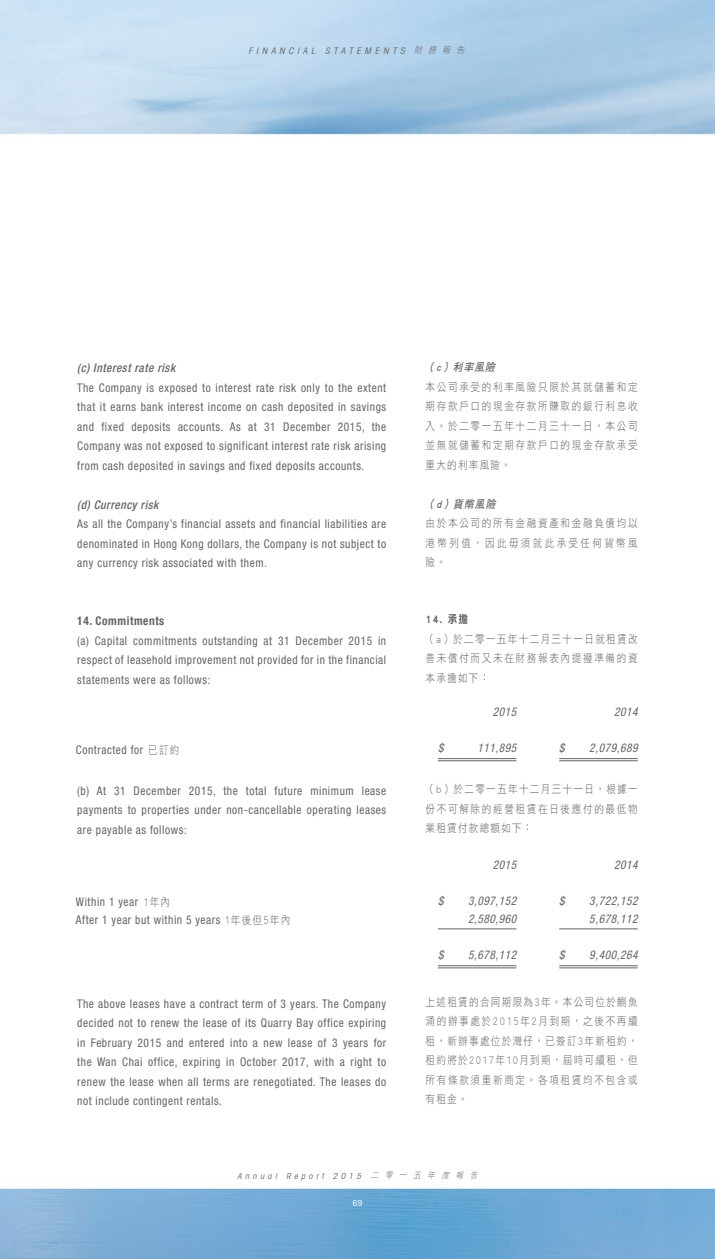
<style>
.page{position:relative;width:715px;height:1259px;background:#fff}
.page>*{position:absolute;margin:0;border:0;box-sizing:border-box;transform-origin:0 0}
.t1{font:condensed 12px/19.5px "Helvetica Neue";letter-spacing:.05em;color:#636466;text-align:justify;scale:.95 1}
.t2{font:italic condensed 12px "Helvetica Neue";color:#636466;scale:.95 1}
.t3{font:italic 500 condensed 12px "Helvetica Neue";color:#636466;scale:.95 1}
.t4{font:700 condensed 12px "Helvetica Neue";letter-spacing:.05em;color:#636466;scale:.95 1}
.t5{font:11.25px/19.5px "DF Hei Std W3";letter-spacing:.175em;color:#636466;text-align:justify;scale:.85 1}
.t6{font:italic 11.25px "DF Hei Std W7";color:#636466;scale:.85 1}
.t7{font:11.25px "DF Hei Std W9";color:#636466;scale:.85 1}
.t8{font:italic condensed 9px "Avant Garde";color:#636466}
.t9{font:italic 9px "DF Hei Std W3";color:#636466;scale:.9 1}
.t10{font:italic condensed 8.25px "Avant Garde";color:#636466}
.t11{font:italic 8.25px "DF Hei Std W3";color:#636466;scale:.9 1}
.t12{font:condensed 8.25px "Avant Garde";color:#fff}
.s1{font-family:"DF Hei Std W3";font-stretch:normal;font-size:11.25px}
</style>
<div class="page">
<img style="left:0;top:0;width:714px;height:1259px">
<hr style="left:438px;top:758px;width:78px;height:1px;background:#636466">
<hr style="left:559px;top:758px;width:78px;height:1px;background:#636466">
<hr style="left:438px;top:760px;width:78px;height:1px;background:#636466">
<hr style="left:559px;top:760px;width:78px;height:1px;background:#636466">
<hr style="left:438px;top:965px;width:78px;height:1px;background:#636466">
<hr style="left:438px;top:928px;width:78px;height:1px;background:#636466">
<hr style="left:559px;top:965px;width:78px;height:1px;background:#636466">
<hr style="left:559px;top:928px;width:78px;height:1px;background:#636466">
<hr style="left:438px;top:967px;width:78px;height:1px;background:#636466">
<hr style="left:559px;top:967px;width:78px;height:1px;background:#636466">
<p class="t8" style="left:248px;top:45px;width:160px">FINANCIAL STATEMENTS</p>
<p class="t9" style="left:414px;top:45px;width:60px">財 務 報 告</p>
<p class="t3" style="left:77px;top:361px;width:108px">(c) Interest rate risk</p>
<p class="t1" style="left:77px;top:378px;width:326px">The Company is exposed to interest rate risk only to the extent that it earns bank interest income on cash deposited in savings and fixed deposits accounts. As at 31 December 2015, the Company was not exposed to significant interest rate risk arising from cash deposited in savings and fixed deposits accounts.</p>
<p class="t3" style="left:77px;top:497px;width:90px">(d) Currency risk</p>
<p class="t1" style="left:77px;top:514px;width:326px">As all the Company’s financial assets and financial liabilities are denominated in Hong Kong dollars, the Company is not subject to any currency risk associated with them.</p>
<p class="t4" style="left:77px;top:613px;width:93px">14. Commitments</p>
<p class="t1" style="left:77px;top:630px;width:326px">(a) Capital commitments outstanding at 31 December 2015 in respect of leasehold improvement not provided for in the financial statements were as follows:</p>
<p class="t1" style="left:76px;top:740px;width:110px">Contracted for <span class="s1">已訂約</span></p>
<p class="t1" style="left:77px;top:781px;width:326px">(b) At 31 December 2015, the total future minimum lease payments to properties under non-cancellable operating leases are payable as follows:</p>
<p class="t1" style="left:76px;top:892px;width:101px">Within 1 year <span class="s1">1年內</span></p>
<p class="t1" style="left:76px;top:910px;width:227px">After 1 year but within 5 years <span class="s1">1年後但5年內</span></p>
<p class="t1" style="left:77px;top:993px;width:326px">The above leases have a contract term of 3 years. The Company decided not to renew the lease of its Quarry Bay office expiring in February 2015 and entered into a new lease of 3 years for the Wan Chai office, expiring in October 2017, with a right to renew the lease when all terms are renegotiated. The leases do not include contingent rentals.</p>
<p class="t6" style="left:425px;top:361px;width:86px">（c）利率風險</p>
<p class="t5" style="left:425px;top:376px;width:251px">本公司承受的利率風險只限於其就儲蓄和定期存款戶口的現金存款所賺取的銀行利息收入。於二零一五年十二月三十一日，本公司並無就儲蓄和定期存款戶口的現金存款承受重大的利率風險。</p>
<p class="t6" style="left:425px;top:497px;width:86px">（d）貨幣風險</p>
<p class="t5" style="left:425px;top:513px;width:251px">由於本公司的所有金融資產和金融負債均以港幣列值，因此毋須就此承受任何貨幣風險。</p>
<p class="t7" style="left:425px;top:613px;width:51px">14. 承擔</p>
<p class="t5" style="left:425px;top:629px;width:251px">（a）於二零一五年十二月三十一日就租賃改善未償付而又未在財務報表內提撥準備的資本承擔如下：</p>
<p class="t2" style="left:492px;top:705px;width:29px">2015</p>
<p class="t2" style="left:438px;top:741px;width:10px">$</p>
<p class="t2" style="left:477px;top:741px;width:46px">111,895</p>
<p class="t2" style="left:614px;top:705px;width:29px">2014</p>
<p class="t2" style="left:559px;top:741px;width:10px">$</p>
<p class="t2" style="left:589px;top:741px;width:55px">2,079,689</p>
<p class="t5" style="left:425px;top:779px;width:251px">（b）於二零一五年十二月三十一日，根據一份不可解除的經營租賃在日後應付的最低物業租賃付款總額如下：</p>
<p class="t2" style="left:492px;top:857px;width:29px">2015</p>
<p class="t2" style="left:438px;top:893px;width:10px">$</p>
<p class="t2" style="left:468px;top:893px;width:55px">3,097,152</p>
<p class="t2" style="left:468px;top:911px;width:55px">2,580,960</p>
<p class="t2" style="left:438px;top:947px;width:10px">$</p>
<p class="t2" style="left:468px;top:947px;width:55px">5,678,112</p>
<p class="t2" style="left:614px;top:857px;width:29px">2014</p>
<p class="t2" style="left:559px;top:893px;width:10px">$</p>
<p class="t2" style="left:589px;top:893px;width:55px">3,722,152</p>
<p class="t2" style="left:589px;top:911px;width:55px">5,678,112</p>
<p class="t2" style="left:559px;top:947px;width:10px">$</p>
<p class="t2" style="left:589px;top:947px;width:55px">9,400,264</p>
<p class="t5" style="left:425px;top:992px;width:251px">上述租賃的合同期限為3年。本公司位於鰂魚涌的辦事處於2015年2月到期，之後不再續租，新辦事處位於灣仔，已簽訂3年新租約，租約將於2017年10月到期，屆時可續租，但所有條款須重新商定。各項租賃均不包含或有租金。</p>
<p class="t10" style="left:237px;top:1170px;width:127px">Annual Report 2015</p>
<p class="t11" style="left:371px;top:1171px;width:122px">二零一五年度報告</p>
<p class="t12" style="left:352px;top:1198px;width:11px">69</p>
</div>
